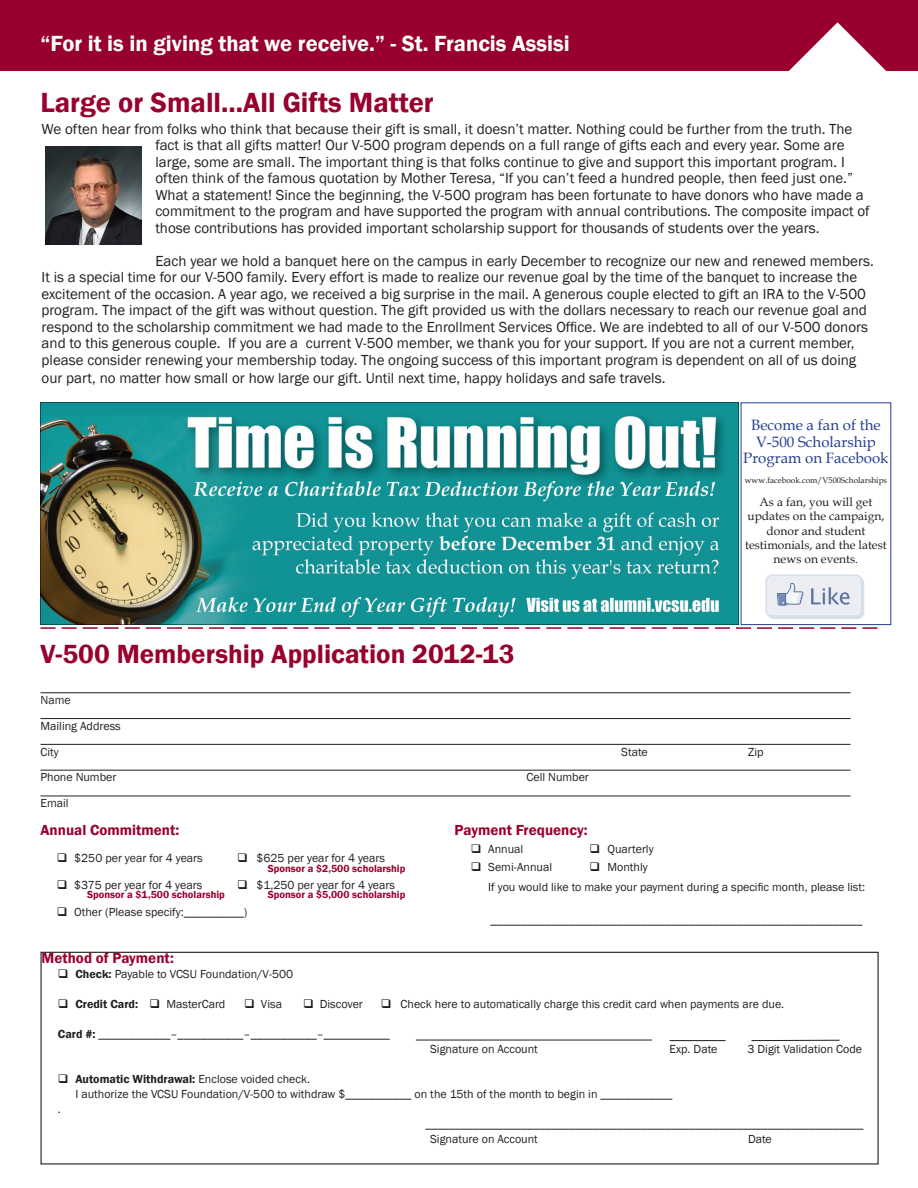
<style>
.page{position:relative;width:918px;height:1188px;background:#fff}
.page>*{position:absolute;margin:0;border:0;box-sizing:border-box;transform-origin:0 0}
.headline{font:600 28.5px "Franklin Gothic";color:#98012d}
.headline-2{font:600 27px "Franklin Gothic";color:#98012d}
.t1{font:600 22.5px "Franklin Gothic";color:#fff}
.t2{font:15px/16.5px "Franklin Gothic";color:#231f20}
.t3{font:600 15px "Franklin Gothic";color:#98012d}
.t4{font:15px/16.5px "Book Antiqua";color:#253f8e;text-align:center}
.t5{font:12px "Franklin Gothic";color:#231f20}
.t6{font:12px/14.4px "Book Antiqua";color:#231f20;text-align:center}
.t7{font:600 12px "Franklin Gothic";color:#231f20}
.list_title{font:600 10.5px "Franklin Gothic";color:#98012d}
.t8{font:8.25px "Book Antiqua";color:#231f20}
.s1{font-weight:600}
.s2{font-weight:400}
</style>
<div class="page">
<div style="left:0;top:0;width:918px;height:71px;background:#98012d"></div>
<div style="left:40px;top:952px;width:839px;height:213px;border:1px solid #231f20"></div>
<hr style="left:40px;top:692px;width:810px;height:1px;background:#231f20">
<hr style="left:40px;top:718px;width:810px;height:1px;background:#231f20">
<hr style="left:40px;top:744px;width:810px;height:1px;background:#231f20">
<hr style="left:40px;top:770px;width:810px;height:1px;background:#231f20">
<hr style="left:40px;top:796px;width:810px;height:1px;background:#231f20">
<svg style="left:40px;top:627px;width:838px;height:2px"></svg>
<hr style="left:670px;top:1040px;width:56px;height:1px;background:#231f20">
<hr style="left:752px;top:1040px;width:88px;height:1px;background:#231f20">
<hr style="left:416px;top:1040px;width:236px;height:1px;background:#231f20">
<img style="left:45px;top:146px;width:97px;height:98px">
<img style="left:40px;top:403px;width:699px;height:222px">
<svg style="left:765px;top:575px;width:99px;height:44px;background:#dce1ea"></svg>
<p class="t1" style="left:40px;top:30px;width:531px">“For it is in giving that we receive.” - St. Francis Assisi</p>
<p class="headline" style="left:40px;top:85px;width:395px">Large or Small...All Gifts Matter</p>
<p class="t2" style="left:155px;top:121px;width:716px;text-indent:-114px">We often hear from folks who think that because their gift is small, it doesn’t matter. Nothing could be further from the truth. The fact is that all gifts matter! Our V-500 program depends on a full range of gifts each and every year. Some are large, some are small. The important thing is that folks continue to give and support this important program. I often think of the famous quotation by Mother Teresa, “If you can’t feed a hundred people, then feed just one.” What a statement! Since the beginning, the V-500 program has been fortunate to have donors who have made a commitment to the program and have supported the program with annual contributions. The composite impact of those contributions has provided important scholarship support for thousands of students over the years.</p>
<p class="t2" style="left:42px;top:253px;width:834px;text-indent:114px">Each year we hold a banquet here on the campus in early December to recognize our new and renewed members.<br>It is a special time for our V-500 family. Every effort is made to realize our revenue goal by the time of the banquet to increase the excitement of the occasion. A year ago, we received a big surprise in the mail. A generous couple elected to gift an IRA to the V-500 program. The impact of the gift was without question. The gift provided us with the dollars necessary to reach our revenue goal and respond to the scholarship commitment we had made to the Enrollment Services Office. We are indebted to all of our V-500 donors and to this generous couple. If you are a current V-500 member, we thank you for your support. If you are not a current member, please consider renewing your membership today. The ongoing success of this important program is dependent on all of us doing</p>
<p class="t2" style="left:42px;top:370px;width:625px">our part, no matter how small or how large our gift. Until next time, happy holidays and safe travels.</p>
<p class="headline-2" style="left:40px;top:637px;width:476px">V-500 Membership Application 2012-13</p>
<p class="t4" style="left:743px;top:417px;width:147px">Become a fan of the<br>V-500 Scholarship<br>Program on Facebook</p>
<p class="t8" style="left:745px;top:475px;width:144px">www.facebook.com/V500Scholarships</p>
<p class="t6" style="left:745px;top:494px;width:143px">As a fan, you will get updates on the campaign, donor and student testimonials, and the latest news on events.</p>
<p class="t5" style="left:40px;top:692px;width:32px">Name</p>
<p class="t5" style="left:40px;top:718px;width:82px">Mailing Address</p>
<p class="t5" style="left:40px;top:744px;width:20px">City</p>
<p class="t5" style="left:621px;top:744px;width:28px">State</p>
<p class="t5" style="left:748px;top:744px;width:17px">Zip</p>
<p class="t5" style="left:40px;top:770px;width:77px">Phone Number</p>
<p class="t5" style="left:526px;top:770px;width:64px">Cell Number</p>
<p class="t5" style="left:40px;top:796px;width:30px">Email</p>
<p class="t3" style="left:454px;top:821px;width:135px">Payment Frequency:</p>
<p class="t5" style="left:471px;top:841px;width:54px">❑ Annual</p>
<p class="t5" style="left:590px;top:841px;width:66px">❑ Quarterly</p>
<p class="t5" style="left:471px;top:859px;width:83px">❑ Semi-Annual</p>
<p class="t5" style="left:590px;top:859px;width:60px">❑ Monthly</p>
<p class="t5" style="left:488px;top:879px;width:378px">If you would like to make your payment during a specific month, please list:</p>
<p class="t5" style="left:471px;top:912px;width:393px">- ______________________________________________________________</p>
<p class="t3" style="left:40px;top:821px;width:140px">Annual Commitment:</p>
<p class="t5" style="left:57px;top:850px;width:148px">❑ $250 per year for 4 years</p>
<p class="t5" style="left:237px;top:850px;width:150px">❑ $625 per year for 4 years</p>
<p class="t5" style="left:57px;top:877px;width:147px">❑ $375 per year for 4 years</p>
<p class="t5" style="left:237px;top:877px;width:160px">❑ $1,250 per year for 4 years</p>
<p class="t5" style="left:57px;top:904px;width:192px">❑ Other (Please specify:__________)</p>
<p class="list_title" style="left:268px;top:862px;width:139px">Sponsor a $2,500 scholarship</p>
<p class="list_title" style="left:268px;top:888px;width:139px">Sponsor a $5,000 scholarship</p>
<p class="list_title" style="left:87px;top:888px;width:139px">Sponsor a $1,500 scholarship</p>
<p class="t3" style="left:42px;top:949px;width:134px">Method of Payment:</p>
<p class="t5" style="left:58px;top:967px;width:237px">❑ <span class="s1">Check:</span> Payable to VCSU Foundation/V-500</p>
<p class="t7" style="left:58px;top:997px;width:169px">❑ Credit Card: ❑ <span class="s2">MasterCard</span></p>
<p class="t5" style="left:244px;top:997px;width:39px">❑ Visa</p>
<p class="t5" style="left:303px;top:997px;width:61px">❑ Discover</p>
<p class="t5" style="left:381px;top:997px;width:405px">❑ Check here to automatically charge this credit card when payments are due.</p>
<p class="t5" style="left:58px;top:1027px;width:333px"><span class="s1">Card #:</span> ____________–___________–___________–___________</p>
<p class="t5" style="left:430px;top:1042px;width:109px">Signature on Account</p>
<p class="t5" style="left:670px;top:1042px;width:49px">Exp. Date</p>
<p class="t5" style="left:747px;top:1042px;width:116px">3 Digit Validation Code</p>
<p class="t7" style="left:58px;top:1072px;width:254px">❑ Automatic Withdrawal: <span class="s2">Enclose voided check.</span></p>
<p class="t5" style="left:75px;top:1087px;width:599px">I authorize the VCSU Foundation/V-500 to withdraw $___________ on the 15th of the month to begin in ____________</p>
<p class="t5" style="left:58px;top:1102px;width:4px">.</p>
<p class="t5" style="left:426px;top:1117px;width:439px">_________________________________________________________________________</p>
<p class="t5" style="left:430px;top:1132px;width:109px">Signature on Account</p>
<p class="t5" style="left:748px;top:1132px;width:25px">Date</p>
</div>
